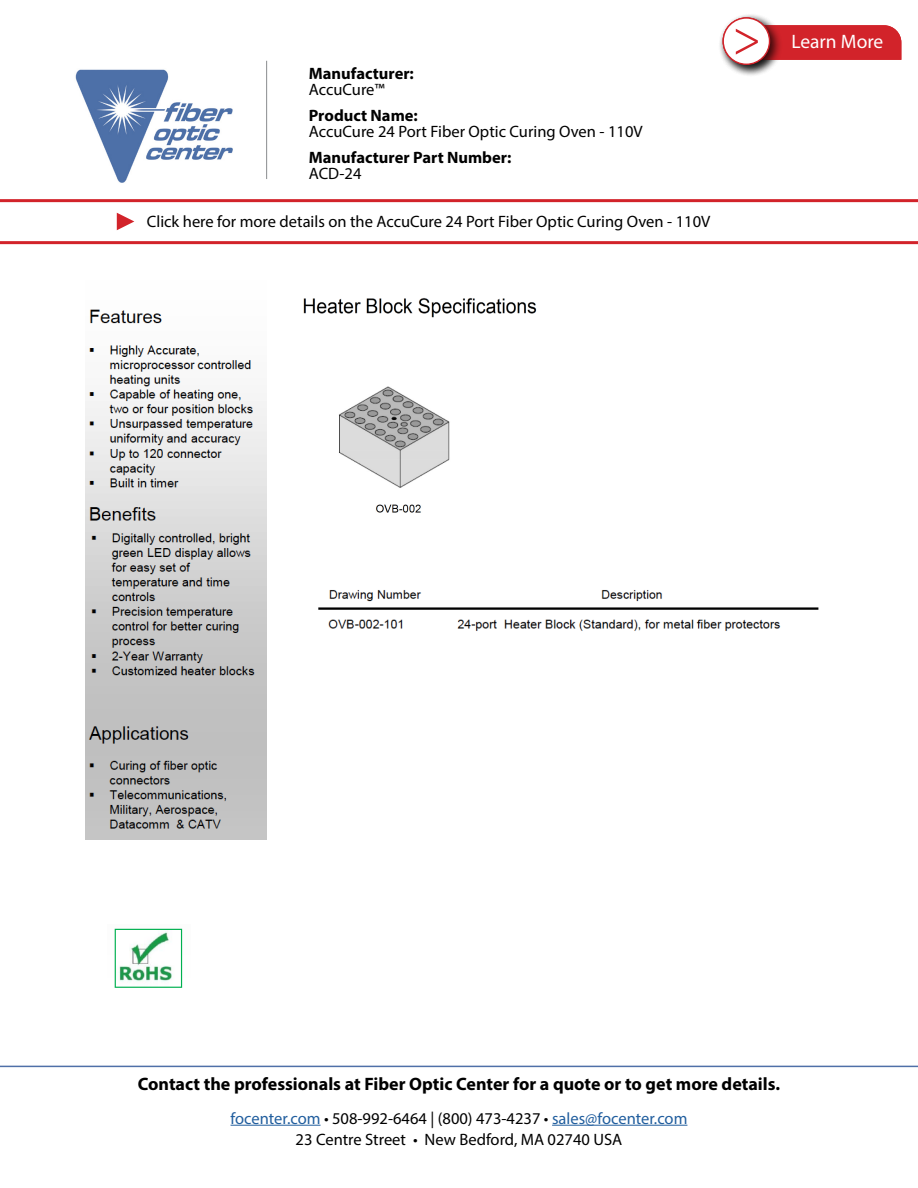
<style>
.page{position:relative;width:918px;height:1188px;background:#fff}
.page>*{position:absolute;margin:0;border:0;box-sizing:border-box;transform-origin:0 0}
.t1{font:51px "Minion Pro";color:#d2232a}
.t2{font:19.5px "Myriad Pro";color:#fff}
.t3{font:700 18px "Myriad Pro";color:#000}
.t4{font:16.5px/16.5px "Myriad Pro";color:#000}
.t5{font:16.5px "Myriad Pro";color:#215e9e}
.t6{font:700 16.5px/16.5px "Myriad Pro";color:#000}
.s1{font-weight:400}
.s2{font-weight:700}
.s3{color:#000}
</style>
<div class="page">
<hr style="left:231px;top:1125px;width:90px;height:1px;background:#215e9e">
<hr style="left:552px;top:1125px;width:135px;height:1px;background:#215e9e">
<hr style="left:0;top:1066px;width:918px;height:1px;background:#4f70a8">
<img style="left:75px;top:69px;width:158px;height:114px">
<hr style="left:266px;top:61px;width:1px;height:118px;background:#8a8c8e">
<hr style="left:0;top:241px;width:918px;height:3px;background:#d2232a">
<svg style="left:117px;top:213px;width:17px;height:17px"></svg>
<div style="left:783px;top:25px;width:118px;height:35px;background:#d2232a"></div>
<div style="left:718px;top:13px;width:65px;height:64px;background:#000;opacity:.75"></div>
<div style="left:723px;top:18px;width:47px;height:46px;background:#fff;border-radius:50%"></div>
<div style="left:723px;top:17px;width:47px;height:48px;border:1px solid #d2232a;border-radius:50%"></div>
<hr style="left:0;top:199px;width:918px;height:3px;background:#d2232a">
<img style="left:86px;top:309px;width:180px;height:531px">
<img style="left:303px;top:298px;width:234px;height:20px">
<img style="left:339px;top:386px;width:111px;height:127px">
<img style="left:318px;top:590px;width:501px;height:41px">
<img style="left:114px;top:928px;width:69px;height:60px">
<p class="t6" style="left:309px;top:64px;width:107px">Manufacturer:<br><span class="s1">AccuCure™</span></p>
<p class="t4" style="left:309px;top:107px;width:335px"><span class="s2">Product Name:<br></span>AccuCure 24 Port Fiber Optic Curing Oven - 110V</p>
<p class="t6" style="left:309px;top:148px;width:204px">Manufacturer Part Number:</p>
<p class="t4" style="left:309px;top:165px;width:54px">ACD-24</p>
<p class="t4" style="left:147px;top:213px;width:565px">Click here for more details on the AccuCure 24 Port Fiber Optic Curing Oven - 110V</p>
<p class="t1" style="left:733px;top:4px;width:30px">&gt;</p>
<p class="t2" style="left:791px;top:30px;width:93px">Learn More</p>
<p class="t3" style="left:138px;top:1072px;width:644px">Contact the professionals at Fiber Optic Center for a quote or to get more details.</p>
<p class="t5" style="left:231px;top:1108px;width:458px">focenter.com <span class="s3">• 508-992-6464 | (800) 473-4237 •</span> sales@focenter.com</p>
<p class="t4" style="left:296px;top:1131px;width:328px">23 Centre Street • New Bedford, MA 02740 USA</p>
</div>
